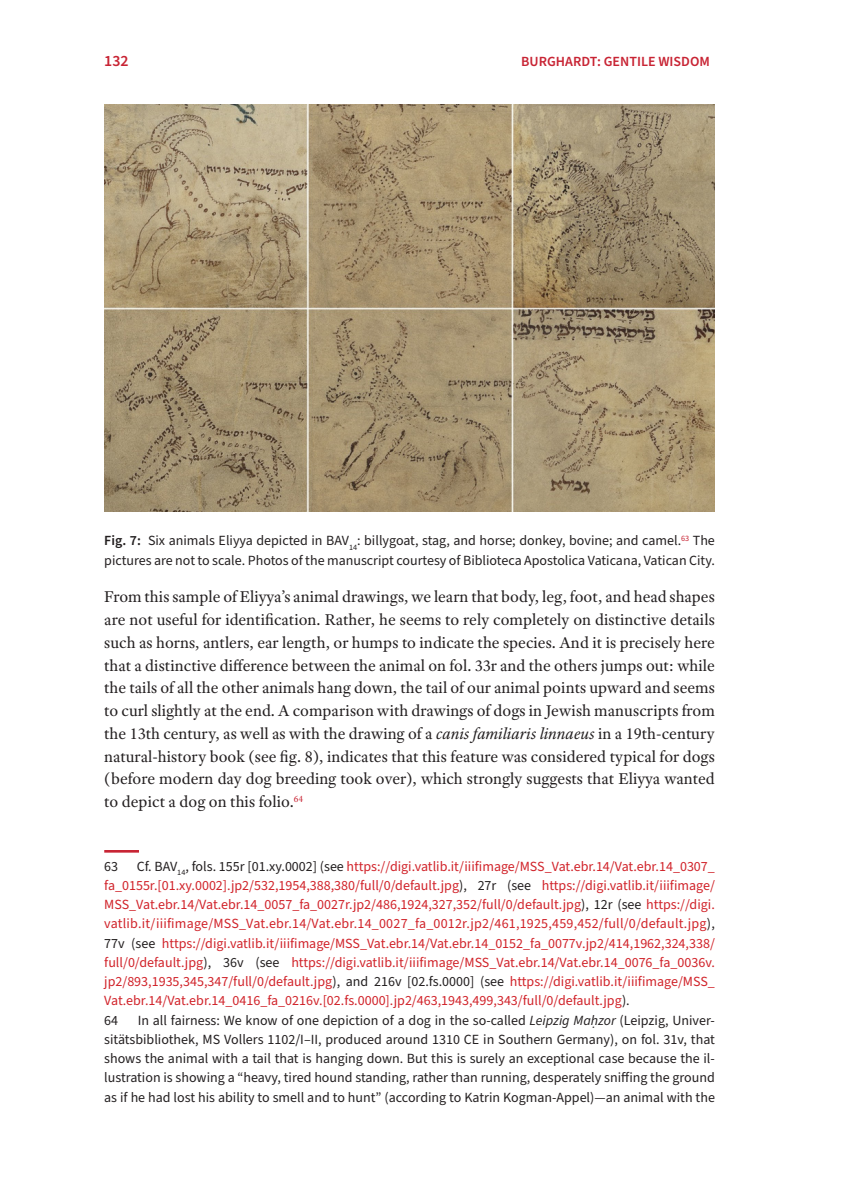
<style>
.page{position:relative;width:844px;height:1191px;background:#fff}
.page>*{position:absolute;margin:0;border:0;box-sizing:border-box;transform-origin:0 0}
.t1{font:16.62px/22.8px "Adobe Text Pro";color:#231f20;text-align:justify}
.t2{font:600 15.75px "Source Sans Pro";color:#c82434}
.Fußnote{font:14px/19.2px "Source Sans Pro";color:#d1232a;text-align:justify}
.Fußnote-2{font:14px/19.2px "Source Sans Pro";color:#231f20;text-align:justify}
.Figure{font:14px/19.2px "Source Sans Pro";color:#231f20}
.t3{font:600 14px "Source Sans Pro";color:#c82434}
.s1{font-weight:600}
.s2{font-style:italic}
.s3{color:#231f20}
</style>
<div class="page">
<hr style="left:104px;top:850px;width:35px;height:2px;background:#c82434">
<img style="left:104px;top:104px;width:610px;height:407px">
<p class="t2" style="left:104px;top:50px;width:26px">132</p>
<p class="t3" style="left:521px;top:52px;width:190px">BURGHARDT: GENTILE WISDOM</p>
<p class="Figure" style="left:104px;top:531px;width:612px"><span class="s1">Fig. 7:</span> Six animals Eliyya depicted in BAV<sub>14</sub>: billygoat, stag, and horse; donkey, bovine; and camel.<sup>63</sup> The pictures are not to scale. Photos of the manuscript courtesy of Biblioteca Apostolica Vaticana, Vatican City.</p>
<p class="t1" style="left:104px;top:585px;width:612px">From this sample of Eliyya’s animal drawings, we learn that body, leg, foot, and head shapes are not useful for identification. Rather, he seems to rely completely on distinctive details such as horns, antlers, ear length, or humps to indicate the species. And it is precisely here that a distinctive difference between the animal on fol. 33r and the others jumps out: while the tails of all the other animals hang down, the tail of our animal points upward and seems to curl slightly at the end. A comparison with drawings of dogs in Jewish manuscripts from the 13th century, as well as with the drawing of a <span class="s2">canis familiaris linnaeus</span> in a 19th-century natural-history book (see fig. 8), indicates that this feature was considered typical for dogs (be fore modern day dog bree ding took over), which strongly suggests that Eliyya wanted to depict a dog on this fo lio.<sup>64</sup></p>
<p class="Fußnote" style="left:104px;top:856px;width:612px;text-indent:33px"><span class="s3">Cf. BAV</span><sub>14</sub><span class="s3">, fols. 155r [01.xy.0002] (see</span> https://digi.vatlib.it/iiifimage/MSS_Vat.ebr.14/Vat.ebr.14_0307_ fa_0155r.[01.xy.0002].jp2/532,1954,388,380/full/0/default.jpg<span class="s3">), 27r (see</span> https://digi.vatlib.it/iiifimage/ MSS_Vat.ebr.14/Vat.ebr.14_0057_fa_0027r.jp2/486,1924,327,352/full/0/default.jpg<span class="s3">), 12r (see</span> https://digi. vatlib.it/iiifimage/MSS_Vat.ebr.14/Vat.ebr.14_0027_fa_0012r.jp2/461,1925,459,452/full/0/default.jpg<span class="s3">), 77v (see</span> https://digi.vatlib.it/iiifimage/MSS_Vat.ebr.14/Vat.ebr.14_0152_fa_0077v.jp2/414,1962,324,338/ full/0/default.jpg<span class="s3">), 36v (see</span> https://digi.vatlib.it/iiifimage/MSS_Vat.ebr.14/Vat.ebr.14_0076_fa_0036v. jp2/893,1935,345,347/full/0/default.jpg<span class="s3">), and 216v [02.fs.0000] (see</span> https://digi.vatlib.it/iiifimage/MSS_ Vat.ebr.14/Vat.ebr.14_0416_fa_0216v.[02.fs.0000].jp2/463,1943,499,343/full/0/default.jpg<span class="s3">).</span></p>
<p class="Fußnote-2" style="left:104px;top:1010px;width:15px">64</p>
<p class="Fußnote-2" style="left:104px;top:856px;width:15px">63</p>
<p class="Fußnote-2" style="left:104px;top:1010px;width:612px;text-indent:34px">In all fairness: We know of one depiction of a dog in the so-called <span class="s2">Leipzig Maḥzor</span> (Leipzig, Univer&shy;sitätsbibliothek, MS Vollers 1102/I–II, produced around 1310 CE in Southern Germany), on fol. 31v, that shows the animal with a tail that is hanging down. But this is surely an exceptional case because the il&shy;lustration is showing a “heavy, tired hound standing, rather than running, desperately sniffing the ground as if he had lost his ability to smell and to hunt” (according to Katrin Kogman-Appel)—an animal with the</p>
</div>
